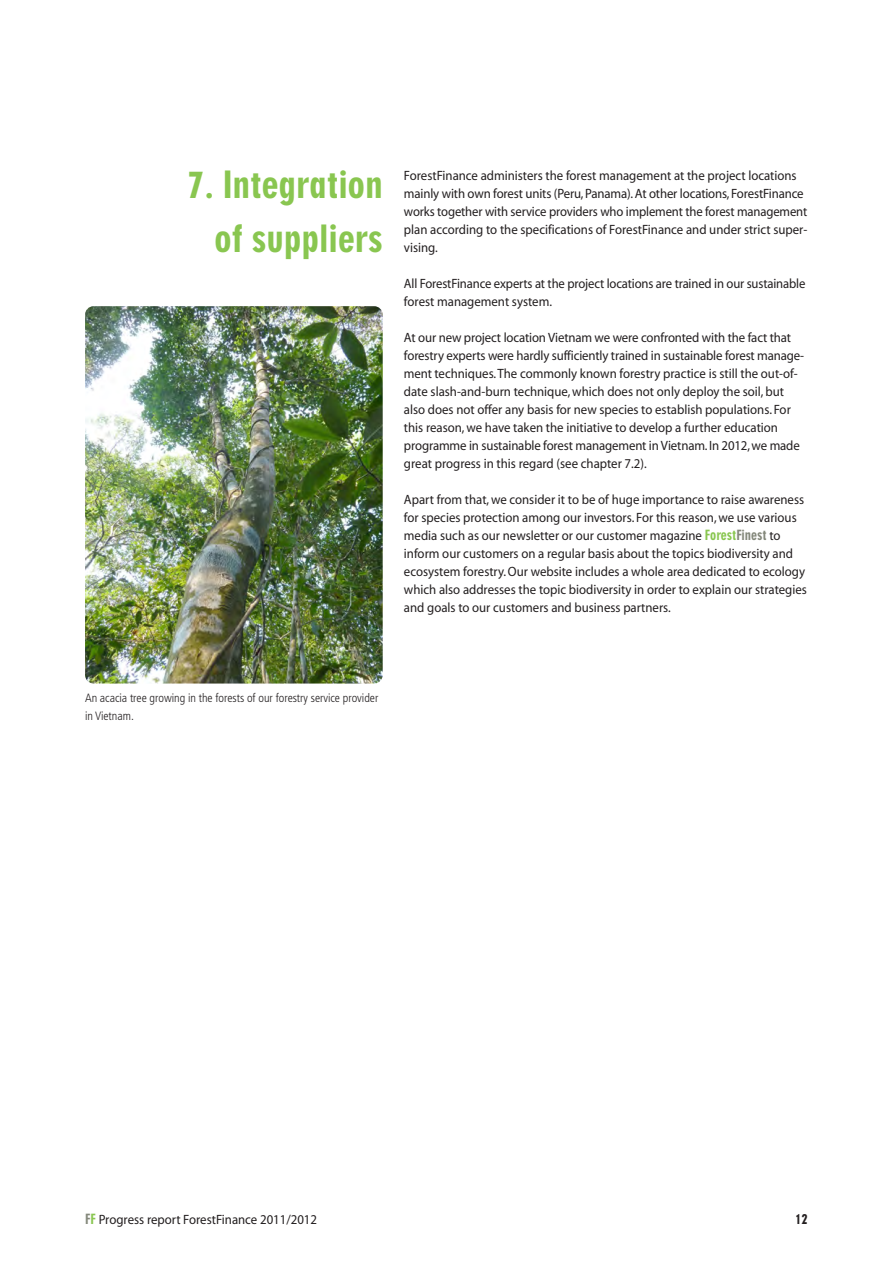
<style>
.page{position:relative;width:893px;height:1263px;background:#fff}
.page>*{position:absolute;margin:0;border:0;box-sizing:border-box;transform-origin:0 0}
.t1{font:36px/54px "Geometric 706 BT Black Condensed B";color:#89c650;text-align:right}
.t2{font:13.5px/18px "Myriad";color:#231f20;scale:.95 1}
.t3{font:13.5px/18px "Myriad";color:#231f20;scale:.94 1}
.t4{font:13.5px "Geometric 706 BT Black Condensed B";color:#231f20;scale:.95 1}
.t5{font:300 condensed 12px/18px "Frutiger";color:#231f20}
.s1{font-family:"Geometric 706 BT Black Condensed B";color:#89c650}
.s2{font-family:"Geometric 706 BT Black Condensed B";color:#84887b}
</style>
<div class="page">
<img style="left:85px;top:306px;width:298px;height:377px;border-radius:9px">
<h1 class="t1" style="left:187px;top:160px;width:198px">7. Integration of suppliers</h1>
<p class="t2" style="left:404px;top:168px;width:426px">ForestFinance administers the forest management at the project locations mainly with own forest units (Peru, Panama). At other locations, ForestFinance works together with service providers who implement the forest management plan according to the specifications of ForestFinance and under strict super&shy;vising.</p>
<p class="t3" style="left:404px;top:276px;width:429px">All ForestFinance experts at the project locations are trained in our sustainable forest management system.</p>
<p class="t2" style="left:404px;top:330px;width:423px">At our new project location Vietnam we were confronted with the fact that forestry experts were hardly sufficiently trained in sustainable forest manage&shy;ment techniques. The commonly known forestry practice is still the out-of&shy;date slash-and-burn technique, which does not only deploy the soil, but also does not offer any basis for new species to establish populations. For this reason, we have taken the initiative to develop a further education programme in sustainable forest management in Vietnam. In 2012, we made great progress in this regard (see chapter 7.2).</p>
<p class="t2" style="left:404px;top:492px;width:426px">Apart from that, we consider it to be of huge importance to raise awareness for species protection among our investors. For this reason, we use various media such as our newsletter or our customer magazine <span class="s1">Forest</span><span class="s2">Finest</span> to inform our customers on a regular basis about the topics biodiversity and ecosystem forestry. Our website includes a whole area dedicated to ecology which also addresses the topic biodiversity in order to explain our strategies and goals to our customers and business partners.</p>
<p class="t5" style="left:85px;top:690px;width:295px">An acacia tree growing in the forests of our forestry service provider in Vietnam.</p>
<p class="t2" style="left:85px;top:1212px;width:246px"><span class="s2">F</span><span class="s1">F</span> Progress report ForestFinance 2011/2012</p>
<p class="t4" style="left:795px;top:1214px;width:15px">12</p>
</div>
